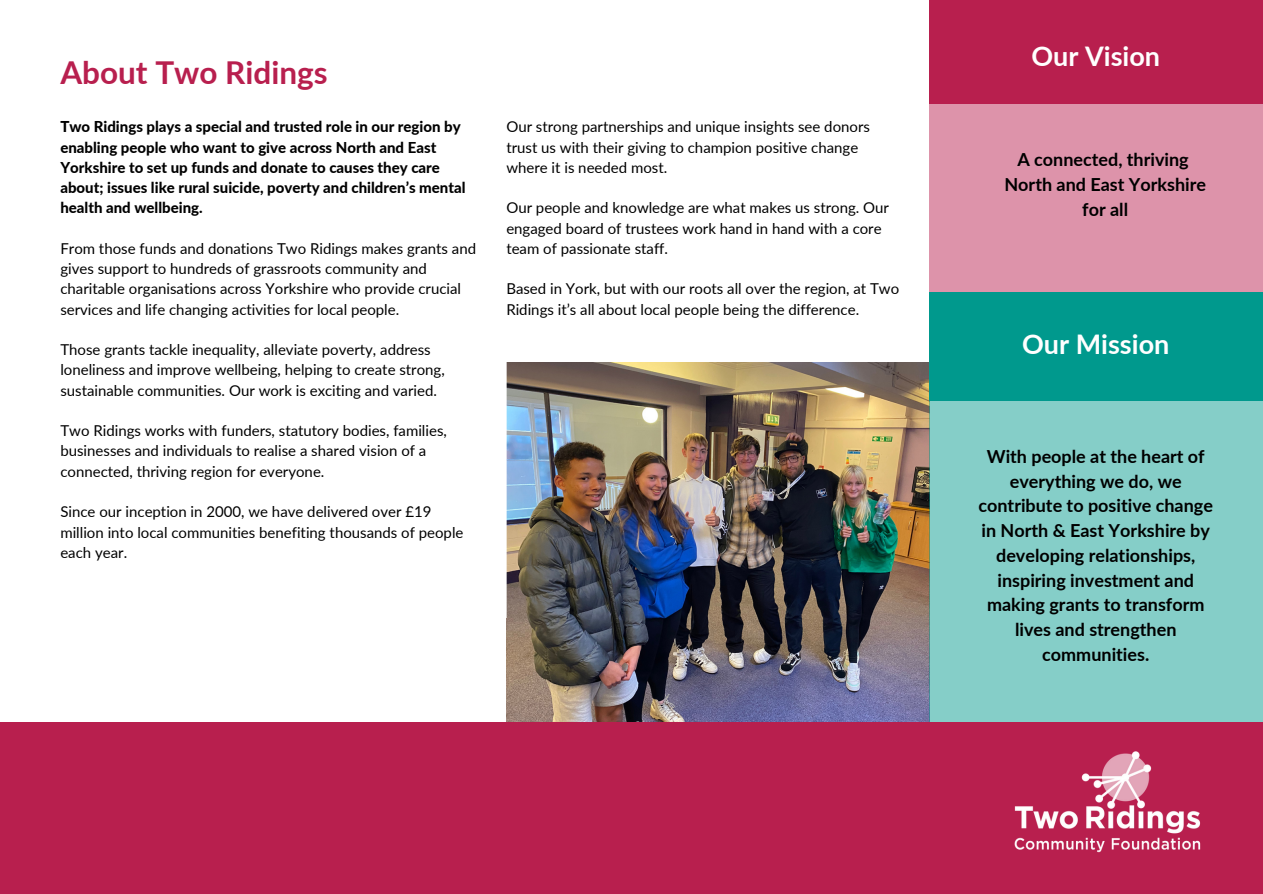
<style>
.page{position:relative;width:1263px;height:894px;background:#fff}
.page>*{position:absolute;margin:0;border:0;box-sizing:border-box;transform-origin:0 0}
.t1{font:700 31.5px "Lato";color:#b81f4e}
.t2{font:700 27px "Lato";color:#fff}
.t3{font:700 18px/24.8px "Lato";color:#000;text-align:center}
.t4{font:15px/20.2px "Lato";color:#000}
.t5{font:800 15px/20.2px "Lato";color:#000}
</style>
<div class="page">
<img style="left:506px;top:362px;width:423px;height:359px">
<div style="left:0;top:721px;width:1263px;height:172px;background:#b81f4e"></div>
<img style="left:1014px;top:751px;width:187px;height:102px">
<div style="left:929px;top:0;width:333px;height:104px;background:#b81f4e"></div>
<div style="left:929px;top:400px;width:333px;height:321px;background:#85cec8"></div>
<div style="left:929px;top:292px;width:333px;height:108px;background:#00998d"></div>
<div style="left:929px;top:104px;width:333px;height:188px;background:#dd93aa"></div>
<p class="t1" style="left:60px;top:53px;width:269px">About Two Ridings</p>
<p class="t5" style="left:60px;top:116px;width:407px">Two Ridings plays a special and trusted role in our region by enabling people who want to give across North and East Yorkshire to set up funds and donate to causes they care about; issues like rural suicide, poverty and children’s mental health and wellbeing.</p>
<p class="t4" style="left:60px;top:238px;width:417px">From those funds and donations Two Ridings makes grants and gives support to hundreds of grassroots community and charitable organisations across Yorkshire who provide crucial services and life changing activities for local people.</p>
<p class="t4" style="left:60px;top:339px;width:386px">Those grants tackle inequality, alleviate poverty, address loneliness and improve wellbeing, helping to create strong, sustainable communities. Our work is exciting and varied.</p>
<p class="t4" style="left:60px;top:420px;width:388px">Two Ridings works with funders, statutory bodies, families, businesses and individuals to realise a shared vision of a connected, thriving region for everyone.</p>
<p class="t4" style="left:60px;top:501px;width:405px">Since our inception in 2000, we have delivered over £19 million into local communities benefiting thousands of people each year.</p>
<p class="t4" style="left:506px;top:116px;width:365px">Our strong partnerships and unique insights see donors trust us with their giving to champion positive change where it is needed most.</p>
<p class="t4" style="left:506px;top:197px;width:384px">Our people and knowledge are what makes us strong. Our engaged board of trustees work hand in hand with a core team of passionate staff.</p>
<p class="t4" style="left:506px;top:278px;width:394px">Based in York, but with our roots all over the region, at Two<br>Ridings it’s all about local people being the difference.</p>
<p class="t2" style="left:1031px;top:39px;width:130px">Our Vision</p>
<p class="t3" style="left:1017px;top:147px;width:173px">A connected, thriving</p>
<p class="t3" style="left:1004px;top:171px;width:203px">North and East Yorkshire</p>
<p class="t3" style="left:1082px;top:196px;width:47px">for all</p>
<p class="t2" style="left:1022px;top:327px;width:149px">Our Mission</p>
<p class="t3" style="left:978px;top:443px;width:236px">With people at the heart of everything we do, we contribute to positive change in North &amp; East Yorkshire by developing relationships, inspiring investment and making grants to transform lives and strengthen communities.</p>
</div>
